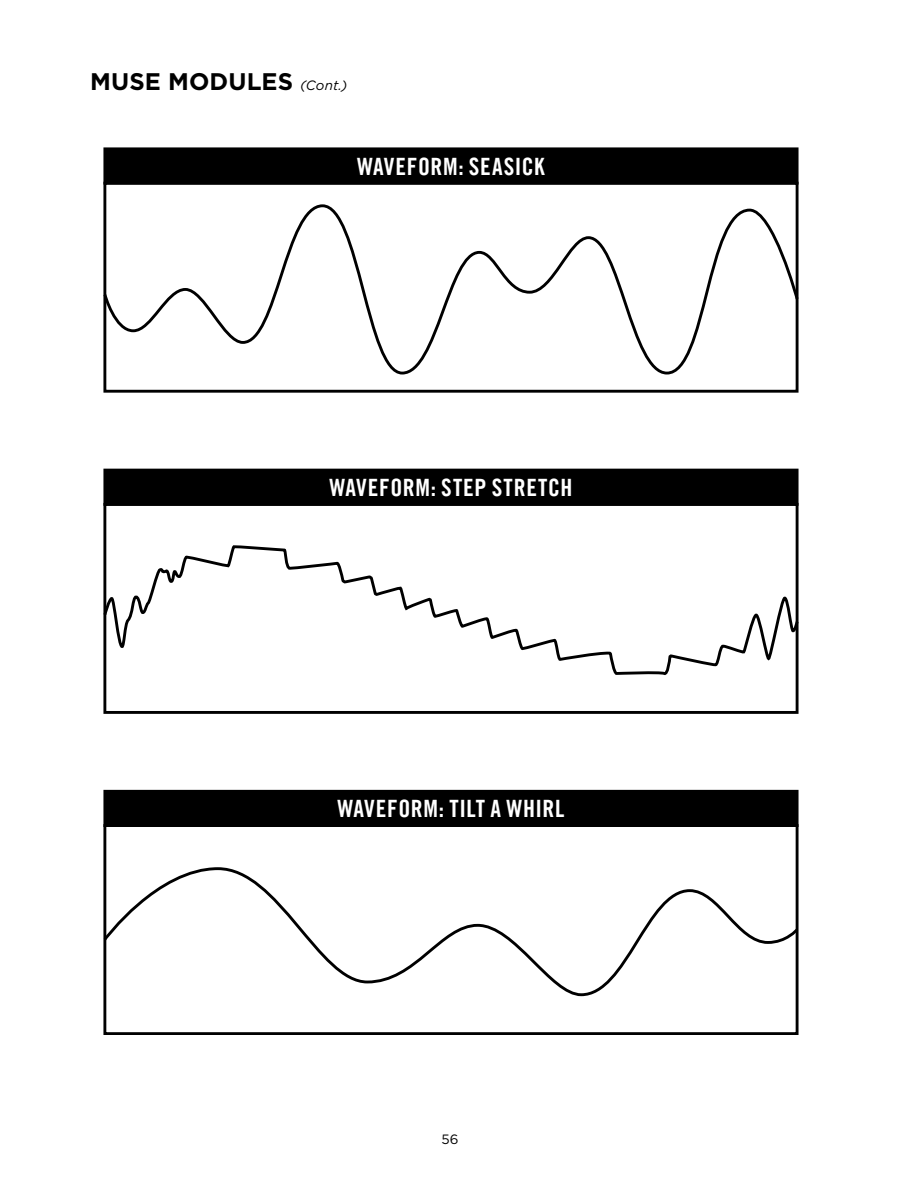
<style>
.page{position:relative;width:918px;height:1188px;background:#fff}
.page>*{position:absolute;margin:0;border:0;box-sizing:border-box;transform-origin:0 0}
.t1{font:700 24px "Gotham";letter-spacing:.005em;color:#000}
.t2{font:23.85px "Trade Gothic LT Com Bd Cn 20";letter-spacing:.03em;color:#fff}
.t3{font:13.5px "Gotham";color:#000}
.s1{font-weight:400;font-style:italic;font-size:13.5px}
</style>
<div class="page">
<div style="left:104px;top:503px;width:695px;height:211px;border:3px solid #000"></div>
<div style="left:105px;top:470px;width:692px;height:34px;background:#000"></div>
<div style="left:104px;top:469px;width:695px;height:37px;border:3px solid #000"></div>
<svg style="left:104px;top:543px;width:695px;height:136px"></svg>
<div style="left:104px;top:824px;width:695px;height:211px;border:3px solid #000"></div>
<div style="left:105px;top:791px;width:692px;height:35px;background:#000"></div>
<div style="left:104px;top:790px;width:695px;height:37px;border:3px solid #000"></div>
<svg style="left:104px;top:866px;width:695px;height:132px"></svg>
<div style="left:104px;top:182px;width:695px;height:211px;border:3px solid #000"></div>
<div style="left:105px;top:149px;width:692px;height:34px;background:#000"></div>
<div style="left:104px;top:147px;width:695px;height:38px;border:3px solid #000"></div>
<svg style="left:104px;top:203px;width:695px;height:173px"></svg>
<p class="t1" style="left:90px;top:68px;width:259px">MUSE MODULES <span class="s1">(Cont.)</span></p>
<p class="t2" style="left:357px;top:152px;width:189px">WAVEFORM: SEASICK</p>
<p class="t2" style="left:329px;top:473px;width:245px">WAVEFORM: STEP STRETCH</p>
<p class="t2" style="left:338px;top:794px;width:228px">WAVEFORM: TILT A WHIRL</p>
<p class="t3" style="left:441px;top:1132px;width:19px">56</p>
</div>
